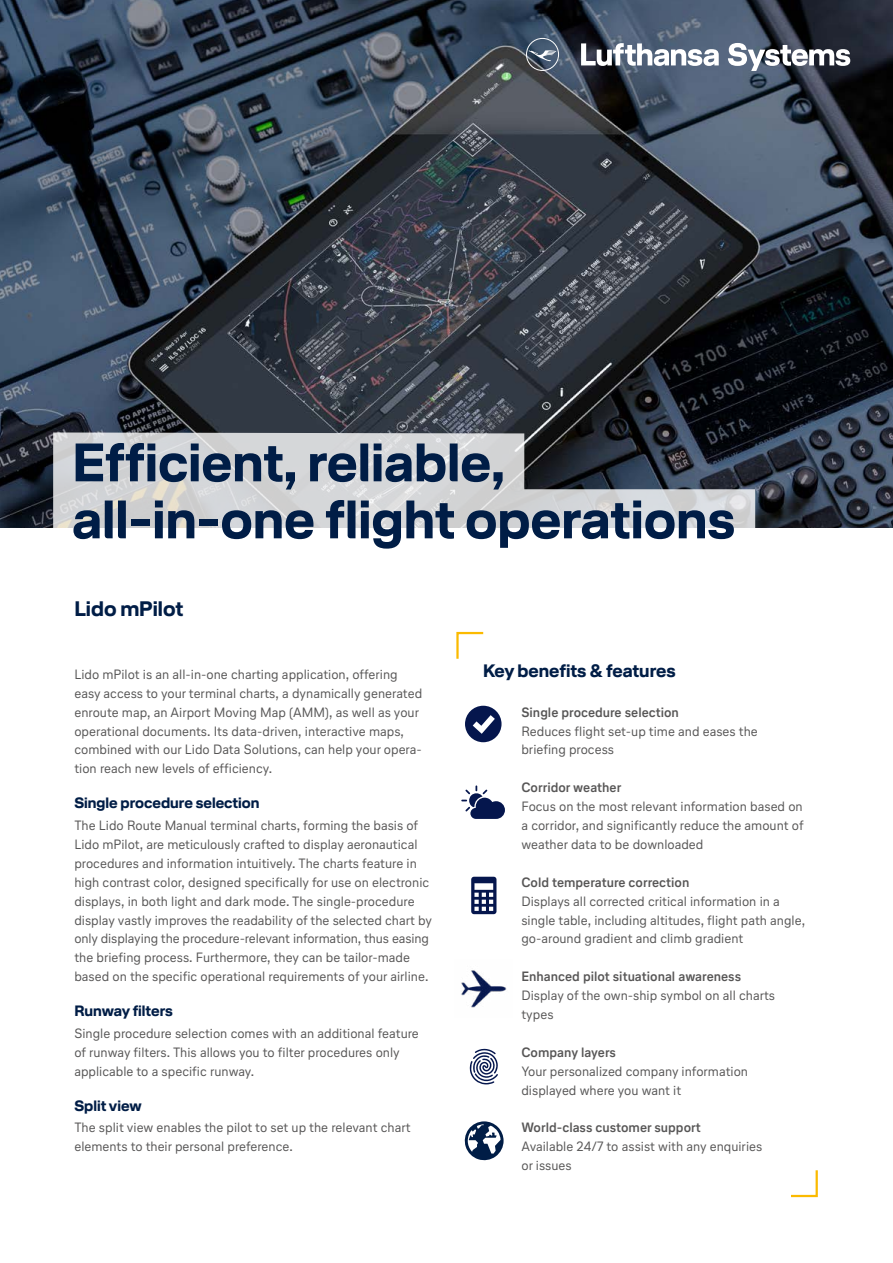
<style>
.page{position:relative;width:893px;height:1263px;background:#fff}
.page>*{position:absolute;margin:0;border:0;box-sizing:border-box;transform-origin:0 0}
.Headline_LH_Head_40p{font:700 54px/57px "Lufthansa Head";color:#001d46}
.Subhead_Productname{font:700 21px "Lufthansa Head";color:#001d46}
.Headline_Copy_Benefi{font:700 18px "Lufthansa Head";color:#001d46}
.Headline_Copy_LH_Hea{font:700 15px "Lufthansa Head";color:#001d46}
.Copy_9_12_6pt_Regula{font:13.5px/18.9px "Lufthansa Text";color:#575656}
.Copy_9_12_6pt_Regula-2{font:700 13.5px "Lufthansa Text";color:#575656}
</style>
<div class="page">
<img style="left:0;top:0;width:893px;height:528px">
<svg style="left:53px;top:432px;width:702px;height:96px;background:#b1b3b7"></svg>
<svg style="left:526px;top:38px;width:324px;height:33px"></svg>
<svg style="left:456px;top:631px;width:28px;height:28px"></svg>
<svg style="left:791px;top:1170px;width:27px;height:28px"></svg>
<img style="left:461px;top:970px;width:46px;height:38px">
<svg style="left:469px;top:1049px;width:29px;height:35px"></svg>
<svg style="left:471px;top:877px;width:25px;height:37px"></svg>
<svg style="left:464px;top:1121px;width:40px;height:40px"></svg>
<svg style="left:461px;top:785px;width:44px;height:34px"></svg>
<svg style="left:465px;top:706px;width:36px;height:36px"></svg>
<p class="Headline_LH_Head_40p" style="left:72px;top:432px;width:664px">Efficient, reliable, all-in-one flight operations</p>
<p class="Subhead_Productname" style="left:74px;top:594px;width:110px">Lido mPilot</p>
<p class="Copy_9_12_6pt_Regula" style="left:74px;top:664px;width:349px">Lido mPilot is an all-in-one charting application, offering easy access to your terminal charts, a dynamically generated enroute map, an Airport Moving Map (AMM), as well as your operational documents. Its data-driven, interactive maps, combined with our Lido Data Solutions, can help your opera&shy;tion reach new levels of efficiency.</p>
<p class="Headline_Copy_LH_Hea" style="left:74px;top:792px;width:187px">Single procedure selection</p>
<p class="Copy_9_12_6pt_Regula" style="left:74px;top:815px;width:359px">The Lido Route Manual terminal charts, forming the basis of Lido mPilot, are meticulously crafted to display aeronautical procedures and information intuitively. The charts feature in high contrast color, designed specifically for use on electronic displays, in both light and dark mode. The single-procedure display vastly improves the readability of the selected chart by only displaying the procedure-relevant information, thus easing the briefing process. Furthermore, they can be tailor-made based on the specific operational requirements of your airline.</p>
<p class="Headline_Copy_LH_Hea" style="left:74px;top:1000px;width:100px">Runway filters</p>
<p class="Copy_9_12_6pt_Regula" style="left:74px;top:1023px;width:346px">Single procedure selection comes with an additional feature of runway filters. This allows you to filter procedures only applicable to a specific runway.</p>
<p class="Headline_Copy_LH_Hea" style="left:74px;top:1095px;width:69px">Split view</p>
<p class="Copy_9_12_6pt_Regula" style="left:74px;top:1118px;width:338px">The split view enables the pilot to set up the relevant chart elements to their personal preference.</p>
<p class="Headline_Copy_Benefi" style="left:483px;top:658px;width:194px">Key benefits &amp; features</p>
<p class="Copy_9_12_6pt_Regula-2" style="left:521px;top:702px;width:159px">Single procedure selection</p>
<p class="Copy_9_12_6pt_Regula" style="left:521px;top:721px;width:238px">Reduces flight set-up time and eases the briefing process</p>
<p class="Copy_9_12_6pt_Regula-2" style="left:521px;top:778px;width:101px">Corridor weather</p>
<p class="Copy_9_12_6pt_Regula" style="left:521px;top:797px;width:284px;text-align:justify">Focus on the most relevant information based on a corridor, and significantly reduce the amount of weather data to be downloaded</p>
<p class="Copy_9_12_6pt_Regula-2" style="left:521px;top:873px;width:170px">Cold temperature correction</p>
<p class="Copy_9_12_6pt_Regula" style="left:521px;top:891px;width:285px">Displays all corrected critical information in a single table, including altitudes, flight path angle, go-around gradient and climb gradient</p>
<p class="Copy_9_12_6pt_Regula-2" style="left:521px;top:967px;width:221px">Enhanced pilot situational awareness</p>
<p class="Copy_9_12_6pt_Regula" style="left:521px;top:986px;width:255px">Display of the own-ship symbol on all charts</p>
<p class="Copy_9_12_6pt_Regula" style="left:521px;top:1004px;width:34px">types</p>
<p class="Copy_9_12_6pt_Regula-2" style="left:521px;top:1043px;width:96px">Company layers</p>
<p class="Copy_9_12_6pt_Regula" style="left:521px;top:1061px;width:228px">Your personalized company information displayed where you want it</p>
<p class="Copy_9_12_6pt_Regula-2" style="left:521px;top:1118px;width:181px">World-class customer support</p>
<p class="Copy_9_12_6pt_Regula" style="left:521px;top:1137px;width:242px">Available 24/7 to assist with any enquiries or issues</p>
</div>
